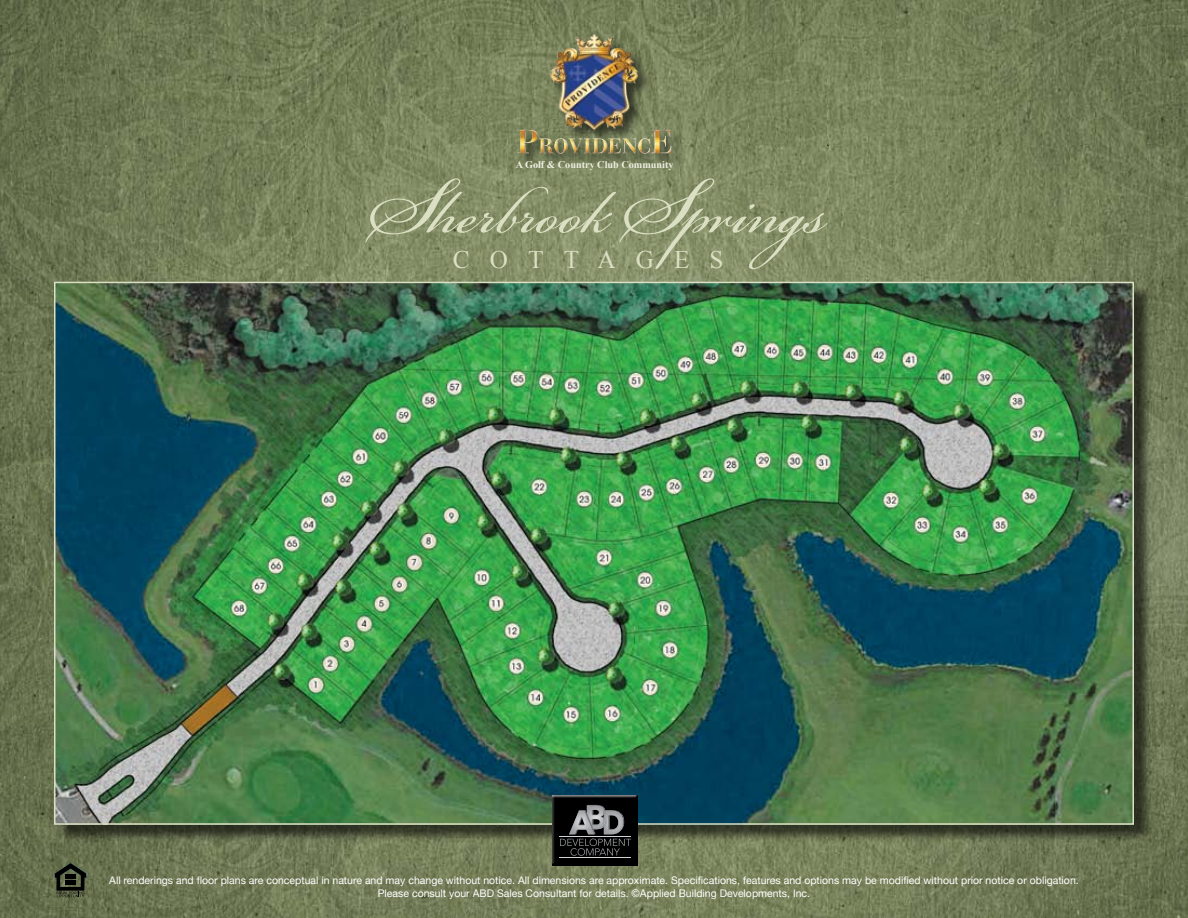
<style>
.page{position:relative;width:1188px;height:918px;background:#fff}
.page>*{position:absolute;margin:0;border:0;box-sizing:border-box;transform-origin:0 0}
.t1{font:25.2px "Times New Roman";letter-spacing:.8em;color:#dbdfc3}
.t2{font:10.5px/12.6px "Helvetica Neue";color:#fff;text-align:center}
.t3{font:700 10.2px "Times New Roman";color:#edefe2}
</style>
<div class="page">
<img style="left:0;top:0;width:1188px;height:918px">
<svg style="left:365px;top:178px;width:462px;height:91px;background:#8c9770"></svg>
<div style="left:57px;top:284px;width:1095px;height:559px;background:#000;opacity:.6"></div>
<img style="left:57px;top:285px;width:1074px;height:537px">
<div style="left:518px;top:34px;width:168px;height:134px;background:#000;opacity:.6"></div>
<img style="left:550px;top:36px;width:42px;height:93px">
<div style="left:552px;top:794px;width:88px;height:72px;background:#000;opacity:.75"></div>
<hr style="left:560px;top:858px;width:71px;height:1px;background:#d1d3d4">
<svg style="left:560px;top:805px;width:71px;height:51px;background:#3a3b3b"></svg>
<svg style="left:55px;top:863px;width:31px;height:34px"></svg>
<p class="t3" style="left:516px;top:158px;width:159px">A Golf &amp; Country Club Community</p>
<h1 class="t1" style="left:453px;top:243px;width:272px">COTTAGES</h1>
<p class="t2" style="left:109px;top:874px;width:971px">All renderings and floor plans are conceptual in nature and may change without notice. All dimensions are approximate. Specifications, features and options may be modified without prior notice or obligation.<br>Please consult your ABD Sales Consultant for details. ©Applied Building Developments, Inc.</p>
</div>
